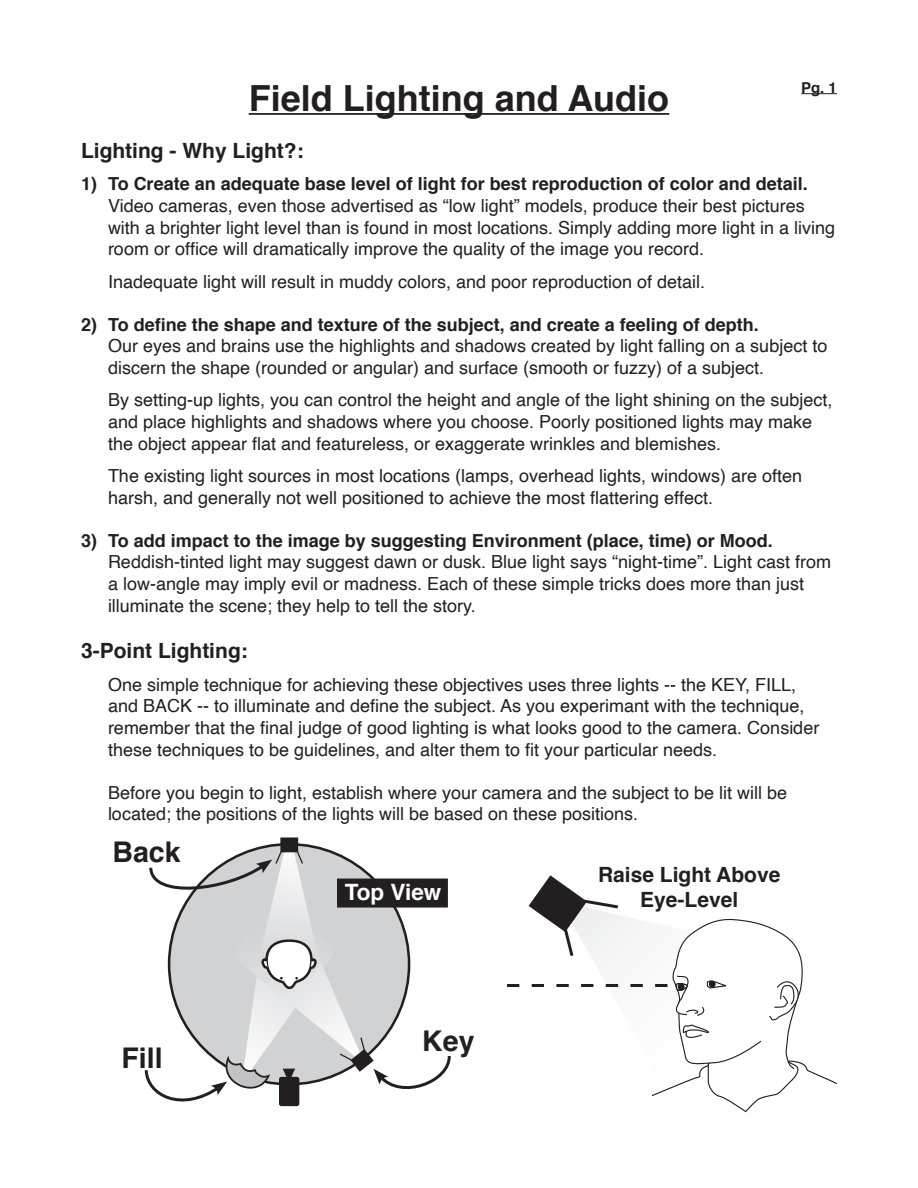
<style>
.page{position:relative;width:918px;height:1188px;background:#fff}
.page>*{position:absolute;margin:0;border:0;box-sizing:border-box;transform-origin:0 0}
.Page_Head{font:700 36px "Helvetica";color:#231f20}
.Body_bold{font:700 28.5px "Helvetica";color:#231f20}
.Body_bold-2{font:700 22.5px "Helvetica";color:#fff}
.Subhead{font:700 21px "Helvetica";color:#231f20}
.Body_bold-3{font:700 21px "Helvetica";color:#231f20}
.Numbered_Body{font:18px/21.6px "Helvetica";color:#231f20}
.Numbered_Body-2{font:700 18px "Helvetica";color:#231f20}
.t1{font:700 15px "Helvetica";color:#231f20}
</style>
<div class="page">
<hr style="left:801px;top:93px;width:36px;height:1px;background:#231f20">
<hr style="left:249px;top:113px;width:420px;height:2px;background:#231f20">
<div style="left:280px;top:837px;width:18px;height:15px;background:#231f20"></div>
<svg style="left:144px;top:843px;width:307px;height:264px"></svg>
<div style="left:339px;top:880px;width:107px;height:26px;background:#231f20"></div>
<div style="left:337px;top:879px;width:111px;height:29px;border:3px solid #231f20"></div>
<svg style="left:507px;top:875px;width:330px;height:238px"></svg>
<p class="t1" style="left:801px;top:75px;width:37px">Pg. 1</p>
<p class="Page_Head" style="left:249px;top:69px;width:422px">Field Lighting and Audio</p>
<p class="Subhead" style="left:81px;top:134px;width:224px">Lighting - Why Light?:</p>
<p class="Numbered_Body-2" style="left:81px;top:170px;width:728px">1) To Create an adequate base level of light for best reproduction of color and detail.</p>
<p class="Numbered_Body" style="left:108px;top:195px;width:729px">Video cameras, even those advertised as “low light” models, produce their best pictures with a brighter light level than is found in most locations. Simply adding more light in a living room or office will dramatically improve the quality of the image you record.</p>
<p class="Numbered_Body" style="left:108px;top:271px;width:599px">Inadequate light will result in muddy colors, and poor reproduction of detail.</p>
<p class="Numbered_Body-2" style="left:81px;top:310px;width:679px">2) To define the shape and texture of the subject, and create a feeling of depth.</p>
<p class="Numbered_Body" style="left:108px;top:336px;width:721px">Our eyes and brains use the highlights and shadows created by light falling on a subject to discern the shape (rounded or angular) and surface (smooth or fuzzy) of a subject.</p>
<p class="Numbered_Body" style="left:108px;top:390px;width:726px">By setting-up lights, you can control the height and angle of the light shining on the subject, and place highlights and shadows where you choose. Poorly positioned lights may make the object appear flat and featureless, or exaggerate wrinkles and blemishes.</p>
<p class="Numbered_Body" style="left:108px;top:465px;width:696px">The existing light sources in most locations (lamps, overhead lights, windows) are often harsh, and generally not well positioned to achieve the most flattering effect.</p>
<p class="Numbered_Body-2" style="left:81px;top:526px;width:693px">3) To add impact to the image by suggesting Environment (place, time) or Mood.</p>
<p class="Numbered_Body" style="left:108px;top:552px;width:725px">Reddish-tinted light may suggest dawn or dusk. Blue light says “night-time”. Light cast from a low-angle may imply evil or madness. Each of these simple tricks does more than just illuminate the scene; they help to tell the story.</p>
<p class="Subhead" style="left:81px;top:634px;width:168px">3-Point Lighting:</p>
<p class="Numbered_Body" style="left:108px;top:674px;width:713px">One simple technique for achieving these objectives uses three lights -- the KEY, FILL, and BACK -- to illuminate and define the subject. As you experimant with the technique, remember that the final judge of good lighting is what looks good to the camera. Consider these techniques to be guidelines, and alter them to fit your particular needs.</p>
<p class="Numbered_Body" style="left:108px;top:782px;width:681px">Before you begin to light, establish where your camera and the subject to be lit will be located; the positions of the lights will be based on these positions.</p>
<p class="Body_bold" style="left:112px;top:829px;width:70px">Back</p>
<p class="Body_bold" style="left:122px;top:1035px;width:43px">Fill</p>
<p class="Body_bold-2" style="left:345px;top:874px;width:98px">Top View</p>
<p class="Body_bold" style="left:422px;top:1018px;width:54px">Key</p>
<p class="Body_bold-3" style="left:598px;top:857px;width:184px">Raise Light Above</p>
<p class="Body_bold-3" style="left:640px;top:883px;width:100px">Eye-Level</p>
</div>
